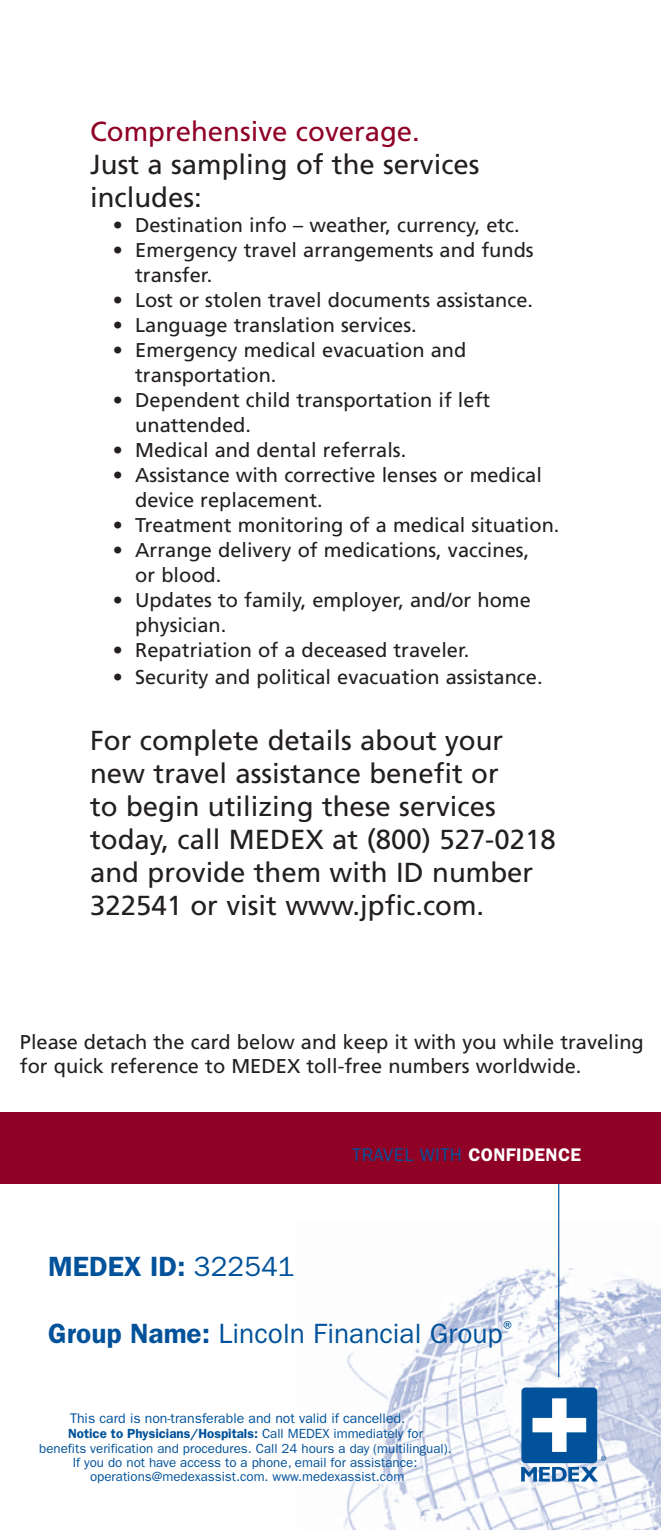
<style>
.page{position:relative;width:661px;height:1530px;background:#fff}
.page>*{position:absolute;margin:0;border:0;box-sizing:border-box;transform-origin:0 0}
.t1{font:28px "Franklin Gothic";color:#01529a}
.t2{font:600 28px "Franklin Gothic";color:#01529a}
.t3{font:27.5px/33px "Frutiger";color:#231f20}
.t4{font:27.5px "Frutiger";color:#900126}
.t5{font:20px/25px "Frutiger";color:#231f20}
.t6{font:18.25px "Franklin Gothic";letter-spacing:.02em;color:#01529a}
.t7{font:14px "Franklin Gothic";color:#01529a}
.t8{font:13.25px/14.2px "Franklin Gothic";color:#01529a;text-align:center}
.s1{font-weight:400}
.s2{font-weight:600;color:#fff}
.s3{font-weight:600}
</style>
<div class="page">
<img style="left:344px;top:1220px;width:316px;height:310px">
<hr style="left:557px;top:1170px;width:1px;height:207px;background:#01529a">
<div style="left:521px;top:1388px;width:75px;height:75px;background:#01529a;border-radius:4px"></div>
<svg style="left:520px;top:1467px;width:77px;height:15px"></svg>
<svg style="left:532px;top:1398px;width:53px;height:54px"></svg>
<svg style="left:600px;top:1456px;width:5px;height:5px"></svg>
<div style="left:0;top:1112px;width:660px;height:71px;background:#900126"></div>
<p class="t4" style="left:90px;top:115px;width:331px">Comprehensive coverage.</p>
<p class="t3" style="left:90px;top:148px;width:390px">Just a sampling of the services includes:</p>
<p class="t5" style="left:112px;top:212px;width:408px">• Destination info – weather, currency, etc.</p>
<p class="t5" style="left:135px;top:237px;width:399px;text-indent:-22px">• Emergency travel arrangements and funds transfer.</p>
<p class="t5" style="left:112px;top:287px;width:421px">• Lost or stolen travel documents assistance.</p>
<p class="t5" style="left:112px;top:312px;width:305px">• Language translation services.</p>
<p class="t5" style="left:135px;top:337px;width:332px;text-indent:-22px">• Emergency medical evacuation and transportation.</p>
<p class="t5" style="left:135px;top:387px;width:356px;text-indent:-22px">• Dependent child transportation if left unattended.</p>
<p class="t5" style="left:112px;top:437px;width:295px">• Medical and dental referrals.</p>
<p class="t5" style="left:135px;top:462px;width:408px;text-indent:-22px">• Assistance with corrective lenses or medical device replacement.</p>
<p class="t5" style="left:112px;top:512px;width:448px">• Treatment monitoring of a medical situation.</p>
<p class="t5" style="left:135px;top:537px;width:395px;text-indent:-22px">• Arrange delivery of medications, vaccines, or blood.</p>
<p class="t5" style="left:135px;top:587px;width:397px;text-indent:-22px">• Updates to family, employer, and/or home physician.</p>
<p class="t5" style="left:112px;top:637px;width:358px">• Repatriation of a deceased traveler.</p>
<p class="t5" style="left:112px;top:664px;width:431px">• Security and political evacuation assistance.</p>
<p class="t3" style="left:90px;top:724px;width:466px">For complete details about your new travel assistance benefit or<br>to begin utilizing these services today, call MEDEX at (800) 527-0218 and provide them with ID number<br>322541 or visit www.jpfic.com.</p>
<p class="t5" style="left:20px;top:1030px;width:624px;line-height:24px">Please detach the card below and keep it with you while traveling for quick reference to MEDEX toll-free numbers worldwide.</p>
<p class="t2" style="left:48px;top:1250px;width:248px">MEDEX ID: <span class="s1">322541</span></p>
<p class="t6" style="left:352px;top:1144px;width:230px">TRAVEL WITH <span class="s2">CONFIDENCE</span></p>
<p class="t1" style="left:48px;top:1318px;width:469px"><span class="s3">Group Name:</span> Lincoln Financial Group<sup>®</sup></p>
<p class="t7" style="left:70px;top:1411px;width:336px">This card is non-transferable and not valid if cancelled.</p>
<p class="t8" style="left:39px;top:1427px;width:413px"><span class="s3">Notice to Physicians/Hospitals:</span> Call MEDEX immediately for<br>benefits verification and procedures. Call 24 hours a day (multilingual).<br>If you do not have access to a phone, email for assistance: operations@medexassist.com. www.medexassist.com</p>
</div>
